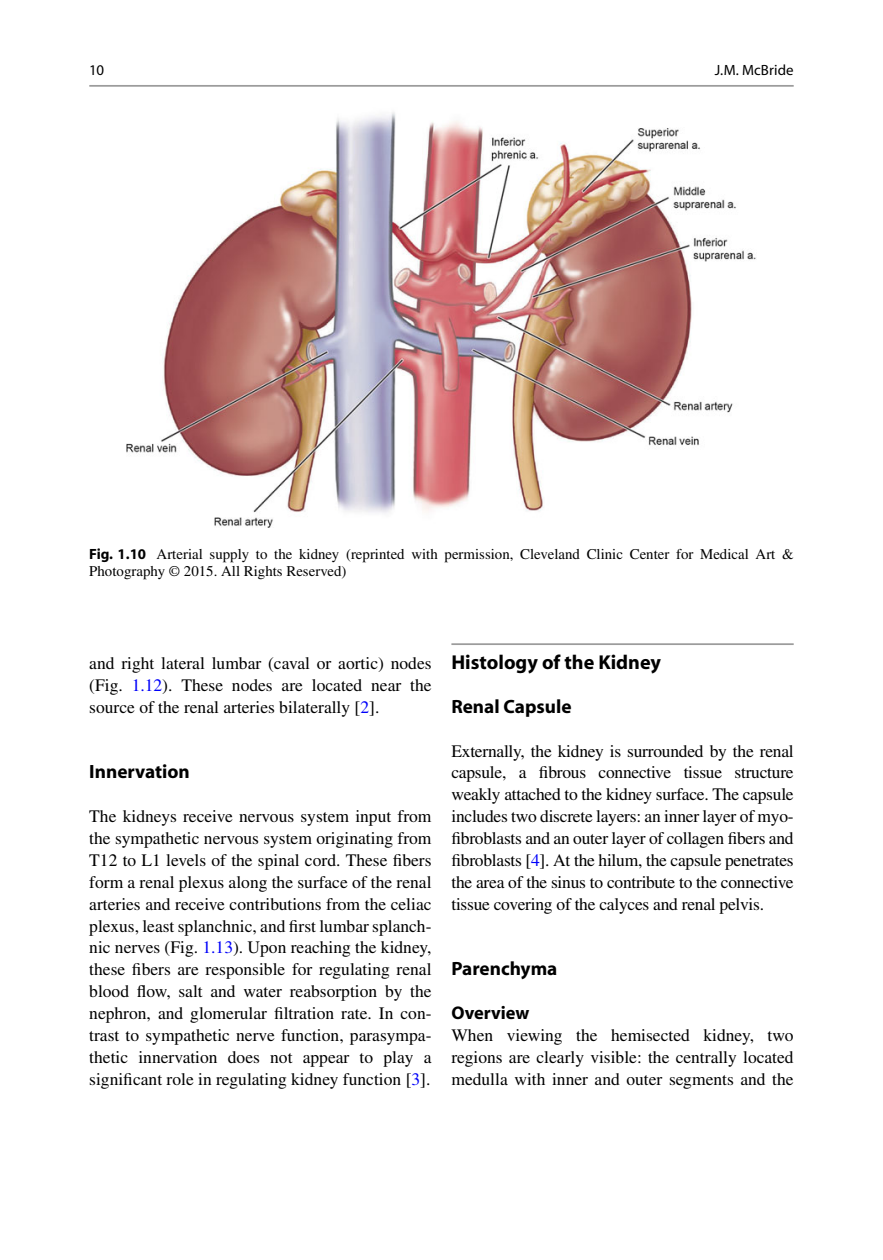
<style>
.page{position:relative;width:883px;height:1260px;background:#fff}
.page>*{position:absolute;margin:0;border:0;box-sizing:border-box;transform-origin:0 0}
.t1{font:700 20.12px "Ysnvrb Svbdmq Myriad";color:#000}
.t2{font:700 19.25px "Ysnvrb Svbdmq Myriad";color:#000}
.t3{font:700 18.38px "Ysnvrb Svbdmq Myriad";color:#000}
.t4{font:17.5px/21.9px "Hkwgmh Qjbcyj Times";color:#000;text-align:justify}
.t5{font:14.88px/17.5px "Hkwgmh Qjbcyj Times";color:#000}
.t6{font:14.88px "Sqrgps Vxpwgj Myriad";letter-spacing:.01em;color:#000}
.s1{font-family:"Ysnvrb Svbdmq Myriad";font-weight:700}
.s2{color:#0000fa}
</style>
<div class="page">
<hr style="left:451px;top:643px;width:343px;height:2px;background:#9c9c9c">
<img style="left:126px;top:112px;width:630px;height:415px">
<hr style="left:89px;top:85px;width:705px;height:2px;background:#9c9c9c">
<p class="t6" style="left:89px;top:64px;width:16px">10</p>
<p class="t6" style="left:715px;top:64px;width:81px">J.M. McBride</p>
<p class="t5" style="left:89px;top:546px;width:706px"><span class="s1">Fig. 1.10</span> Arterial supply to the kidney (reprinted with permission, Cleveland Clinic Center for Medical Art &amp;<br>Photography © 2015. All Rights Reserved)</p>
<p class="t4" style="left:89px;top:654px;width:344px">and right lateral lumbar (caval or aortic) nodes (Fig. <span class="s2">1.12</span> ). These nodes are located near the source of the renal arteries bilaterally [ <span class="s2">2</span> ].</p>
<p class="t2" style="left:89px;top:765px;width:102px">Innervation</p>
<p class="t4" style="left:89px;top:807px;width:344px">The kidneys receive nervous system input from the sympathetic nervous system originating from T12 to L1 levels of the spinal cord. These fibers form a renal plexus along the surface of the renal arteries and receive contributions from the celiac plexus, least splanchnic, and first lumbar splanch&shy;nic nerves (Fig. <span class="s2">1.13</span> ). Upon reaching the kidney, these fibers are responsible for regulating renal blood flow, salt and water reabsorption by the nephron, and glomerular filtration rate. In con&shy;trast to sympathetic nerve function, parasympa&shy;thetic innervation does not appear to play a significant role in regulating kidney function [ <span class="s2">3</span> ].</p>
<p class="t1" style="left:451px;top:655px;width:211px">Histology of the Kidney</p>
<p class="t2" style="left:451px;top:699px;width:122px">Renal Capsule</p>
<p class="t4" style="left:451px;top:741px;width:344px">Externally, the kidney is surrounded by the renal capsule , a fibrous connective tissue structure weakly attached to the kidney surface. The capsule includes two discrete layers: an inner layer of myo&shy;fibroblasts and an outer layer of collagen fibers and fibroblasts [ <span class="s2">4</span> ]. At the hilum, the capsule penetrates the area of the sinus to contribute to the connective tissue covering of the calyces and renal pelvis.</p>
<p class="t2" style="left:451px;top:962px;width:108px">Parenchyma</p>
<p class="t3" style="left:451px;top:1006px;width:80px">Overview</p>
<p class="t4" style="left:451px;top:1026px;width:344px">When viewing the hemisected kidney, two regions are clearly visible: the centrally located medulla with inner and outer segments and the</p>
</div>
